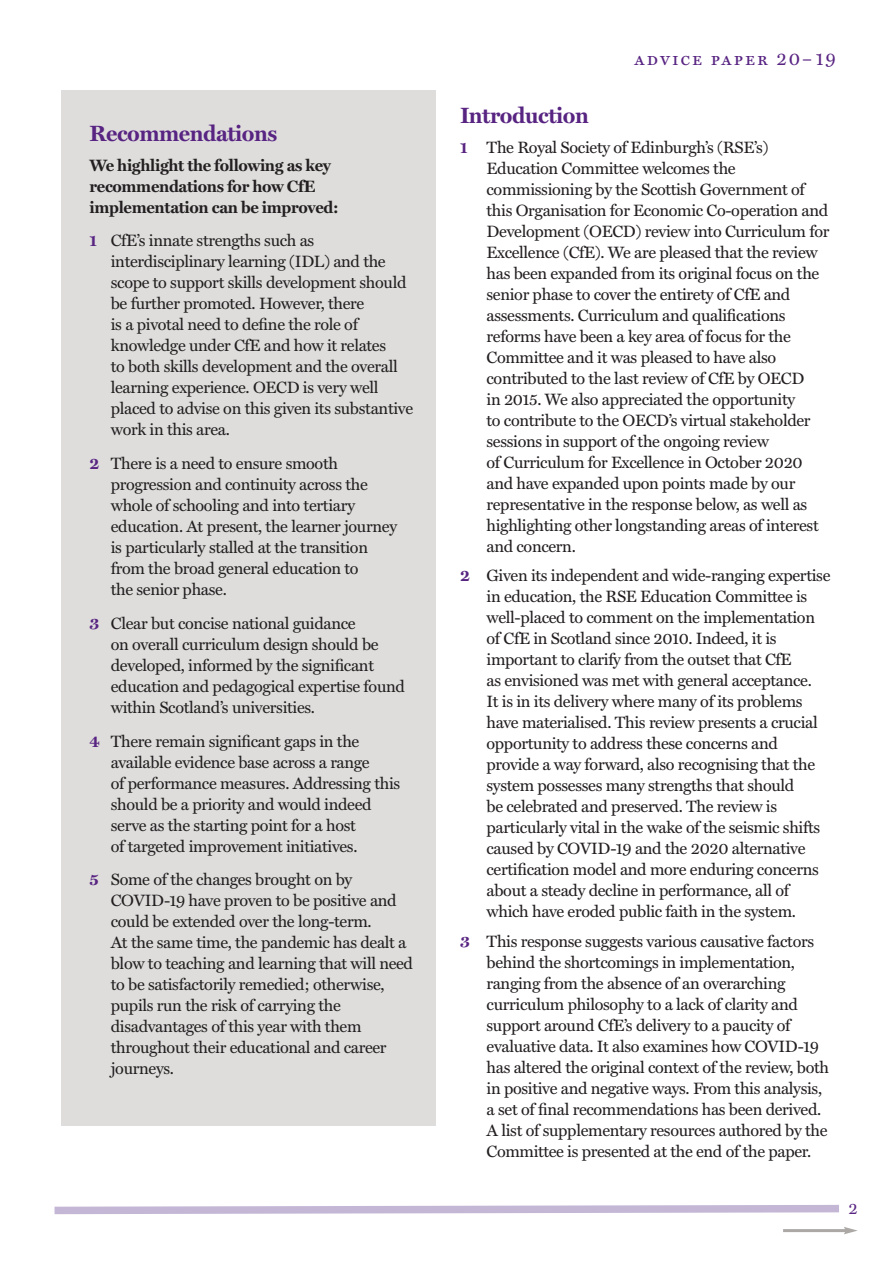
<style>
.page{position:relative;width:893px;height:1263px;background:#fff}
.page>*{position:absolute;margin:0;border:0;box-sizing:border-box;transform-origin:0 0}
.t1{font:700 22.2px "Miller Text";letter-spacing:-.02em;color:#582482}
.t2{font:18.45px "Miller Text Roman SC";letter-spacing:.105em;color:#582482}
.t3{font:16.5px/21px "Miller Text";letter-spacing:-.02em;color:#231f20}
.t4{font:700 16.5px/21px "Miller Text";letter-spacing:-.02em;color:#231f20}
.t5{font:16.5px "Miller Text";color:#582482}
.s1{font-weight:700;color:#582482}
</style>
<div class="page">
<div style="left:61px;top:90px;width:375px;height:1035px;background:#dedddc"></div>
<svg style="left:54px;top:1205px;width:785px;height:10px"></svg>
<hr style="left:783px;top:1229px;width:63px;height:3px;background:#aba8a6">
<svg style="left:844px;top:1227px;width:14px;height:7px"></svg>
<h1 class="t1" style="left:90px;top:120px;width:189px">Recommendations</h1>
<p class="t4" style="left:90px;top:154px;width:251px">We highlight the following as key recommendations for how CfE implementation can be improved:</p>
<p class="t3" style="left:111px;top:230px;width:304px;text-indent:-21px"><span class="s1">1</span> CfE’s innate strengths such as interdisciplinary learning (IDL) and the scope to support skills development should be further promoted. However, there<br>is a pivotal need to define the role of knowledge under CfE and how it relates<br>to both skills development and the overall learning experience. OECD is very well placed to advise on this given its substantive work in this area.</p>
<p class="t3" style="left:111px;top:453px;width:288px;text-indent:-21px"><span class="s1">2</span> There is a need to ensure smooth progression and continuity across the whole of schooling and into tertiary education. At present, the learner journey is particularly stalled at the transition from the broad general education to<br>the senior phase.</p>
<p class="t3" style="left:111px;top:613px;width:296px;text-indent:-21px"><span class="s1">3</span> Clear but concise national guidance<br>on overall curriculum design should be developed, informed by the significant education and pedagogical expertise found within Scotland’s universities.</p>
<p class="t3" style="left:111px;top:730px;width:291px;text-indent:-21px"><span class="s1">4</span> There remain significant gaps in the available evidence base across a range<br>of performance measures. Addressing this should be a priority and would indeed serve as the starting point for a host<br>of targeted improvement initiatives.</p>
<p class="t3" style="left:111px;top:869px;width:304px;text-indent:-21px"><span class="s1">5</span> Some of the changes brought on by COVID-19 have proven to be positive and could be extended over the long-term.<br>At the same time, the pandemic has dealt a blow to teaching and learning that will need to be satisfactorily remedied; otherwise, pupils run the risk of carrying the disadvantages of this year with them throughout their educational and career journeys.</p>
<p class="t2" style="left:635px;top:48px;width:203px">advice paper 20–19</p>
<h1 class="t1" style="left:460px;top:102px;width:130px">Introduction</h1>
<p class="t3" style="left:487px;top:136px;width:344px;text-indent:-26px"><span class="s1">1</span> The Royal Society of Edinburgh’s (RSE’s)<br>Education Committee welcomes the commissioning by the Scottish Government of this Organisation for Economic Co-operation and Development (OECD) review into Curriculum for Excellence (CfE). We are pleased that the review has been expanded from its original focus on the senior phase to cover the entirety of CfE and assessments. Curriculum and qualifications reforms have been a key area of focus for the Committee and it was pleased to have also contributed to the last review of CfE by OECD<br>in 2015. We also appreciated the opportunity<br>to contribute to the OECD’s virtual stakeholder sessions in support of the ongoing review<br>of Curriculum for Excellence in October 2020 and have expanded upon points made by our representative in the response below, as well as highlighting other longstanding areas of interest and concern.</p>
<p class="t3" style="left:487px;top:565px;width:345px;text-indent:-26px"><span class="s1">2</span> Given its independent and wide-ranging expertise in education, the RSE Education Committee is well-placed to comment on the implementation of CfE in Scotland since 2010. Indeed, it is important to clarify from the outset that CfE<br>as envisioned was met with general acceptance.<br>It is in its delivery where many of its problems have materialised. This review presents a crucial opportunity to address these concerns and provide a way forward, also recognising that the system possesses many strengths that should<br>be celebrated and preserved. The review is particularly vital in the wake of the seismic shifts caused by COVID-19 and the 2020 alternative certification model and more enduring concerns about a steady decline in performance, all of which have eroded public faith in the system.</p>
<p class="t3" style="left:487px;top:930px;width:344px;text-indent:-26px"><span class="s1">3</span> This response suggests various causative factors behind the shortcomings in implementation, ranging from the absence of an overarching curriculum philosophy to a lack of clarity and support around CfE’s delivery to a paucity of evaluative data. It also examines how COVID-19 has altered the original context of the review, both in positive and negative ways. From this analysis, a set of final recommendations has been derived.<br>A list of supplementary resources authored by the Committee is presented at the end of the paper.</p>
<p class="t5" style="left:848px;top:1199px;width:11px">2</p>
</div>
